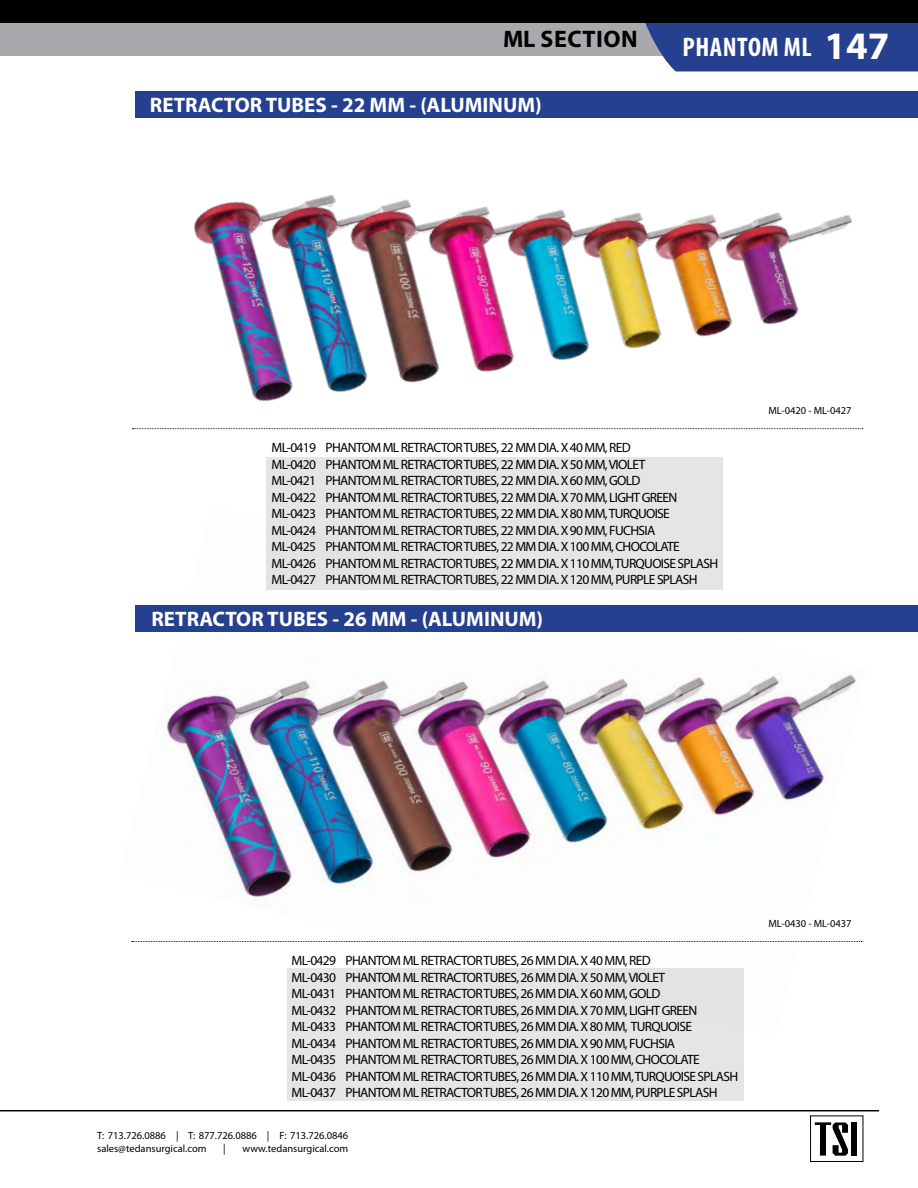
<style>
.page{position:relative;width:918px;height:1188px;background:#fff}
.page>*{position:absolute;margin:0;border:0;box-sizing:border-box;transform-origin:0 0}
.t1{font:700 condensed 27px "Myriad Pro";letter-spacing:.02em;color:#fff}
.t2{font:700 24px "Myriad Pro";letter-spacing:.02em;color:#000}
.t3{font:700 21px "Myriad Pro";color:#fff}
.t4{font:13.5px/16.5px "Myriad Pro";letter-spacing:-.05em;color:#000}
.t5{font:10.5px/12.8px "Myriad Pro";color:#000}
.s1{font-stretch:normal;font-size:39px}
</style>
<div class="page">
<div style="left:0;top:12px;width:918px;height:43px;background:#a7a9ac"></div>
<svg style="left:637px;top:22px;width:281px;height:49px;background:#2b448c"></svg>
<div style="left:0;top:0;width:918px;height:22px;background:#000"></div>
<hr style="left:0;top:1110px;width:879px;height:1px;background:#000">
<div style="left:851px;top:1123px;width:6px;height:33px;background:#000"></div>
<svg style="left:815px;top:1122px;width:33px;height:34px"></svg>
<div style="left:810px;top:1116px;width:53px;height:46px;border:1px solid #000"></div>
<img style="left:131px;top:573px;width:732px;height:464px">
<img style="left:134px;top:57px;width:740px;height:516px">
<div style="left:136px;top:91px;width:782px;height:27px;background:#25408f"></div>
<div style="left:136px;top:605px;width:782px;height:27px;background:#25408f"></div>
<svg style="left:132px;top:941px;width:730px;height:1px"></svg>
<svg style="left:133px;top:428px;width:730px;height:1px"></svg>
<div style="left:267px;top:457px;width:456px;height:132px;background:#e4e5e6"></div>
<div style="left:287px;top:969px;width:456px;height:132px;background:#e4e5e6"></div>
<h2 class="t2" style="left:503px;top:24px;width:136px">ML SECTION</h2>
<h3 class="t3" style="left:150px;top:92px;width:393px">RETRACTOR TUBES - 22 MM - (ALUMINUM)</h3>
<h1 class="t1" style="left:683px;top:30px;width:208px">PHANTOM ML <span class="s1">147</span></h1>
<p class="t5" style="left:768px;top:403px;width:85px">ML-0420 - ML-0427</p>
<p class="t4" style="left:272px;top:439px;width:448px">ML-0419 PHANTOM ML RETRACTOR TUBES, 22 MM DIA. X 40 MM, RED<br>ML-0420 PHANTOM ML RETRACTOR TUBES, 22 MM DIA. X 50 MM, VIOLET<br>ML-0421 PHANTOM ML RETRACTOR TUBES, 22 MM DIA. X 60 MM, GOLD<br>ML-0422 PHANTOM ML RETRACTOR TUBES, 22 MM DIA. X 70 MM, LIGHT GREEN ML-0423 PHANTOM ML RETRACTOR TUBES, 22 MM DIA. X 80 MM, TURQUOISE<br>ML-0424 PHANTOM ML RETRACTOR TUBES, 22 MM DIA. X 90 MM, FUCHSIA<br>ML-0425 PHANTOM ML RETRACTOR TUBES, 22 MM DIA. X 100 MM, CHOCOLATE ML-0426 PHANTOM ML RETRACTOR TUBES, 22 MM DIA. X 110 MM, TURQUOISE SPLASH ML-0427 PHANTOM ML RETRACTOR TUBES, 22 MM DIA. X 120 MM, PURPLE SPLASH</p>
<h3 class="t3" style="left:151px;top:606px;width:393px">RETRACTOR TUBES - 26 MM - (ALUMINUM)</h3>
<p class="t4" style="left:292px;top:952px;width:448px">ML-0429 PHANTOM ML RETRACTOR TUBES, 26 MM DIA. X 40 MM, RED<br>ML-0430 PHANTOM ML RETRACTOR TUBES, 26 MM DIA. X 50 MM, VIOLET<br>ML-0431 PHANTOM ML RETRACTOR TUBES, 26 MM DIA. X 60 MM, GOLD<br>ML-0432 PHANTOM ML RETRACTOR TUBES, 26 MM DIA. X 70 MM, LIGHT GREEN ML-0433 PHANTOM ML RETRACTOR TUBES, 26 MM DIA. X 80 MM, TURQUOISE ML-0434 PHANTOM ML RETRACTOR TUBES, 26 MM DIA. X 90 MM, FUCHSIA<br>ML-0435 PHANTOM ML RETRACTOR TUBES, 26 MM DIA. X 100 MM, CHOCOLATE ML-0436 PHANTOM ML RETRACTOR TUBES, 26 MM DIA. X 110 MM, TURQUOISE SPLASH ML-0437 PHANTOM ML RETRACTOR TUBES, 26 MM DIA. X 120 MM, PURPLE SPLASH</p>
<p class="t5" style="left:97px;top:1129px;width:253px">T: 713.726.0886 | T: 877.726.0886 | F: 713.726.0846 sales@tedansurgical.com</p>
<p class="t5" style="left:223px;top:1142px;width:4px">|</p>
<p class="t5" style="left:243px;top:1142px;width:107px">www.tedansurgical.com</p>
<p class="t5" style="left:768px;top:917px;width:85px">ML-0430 - ML-0437</p>
</div>
